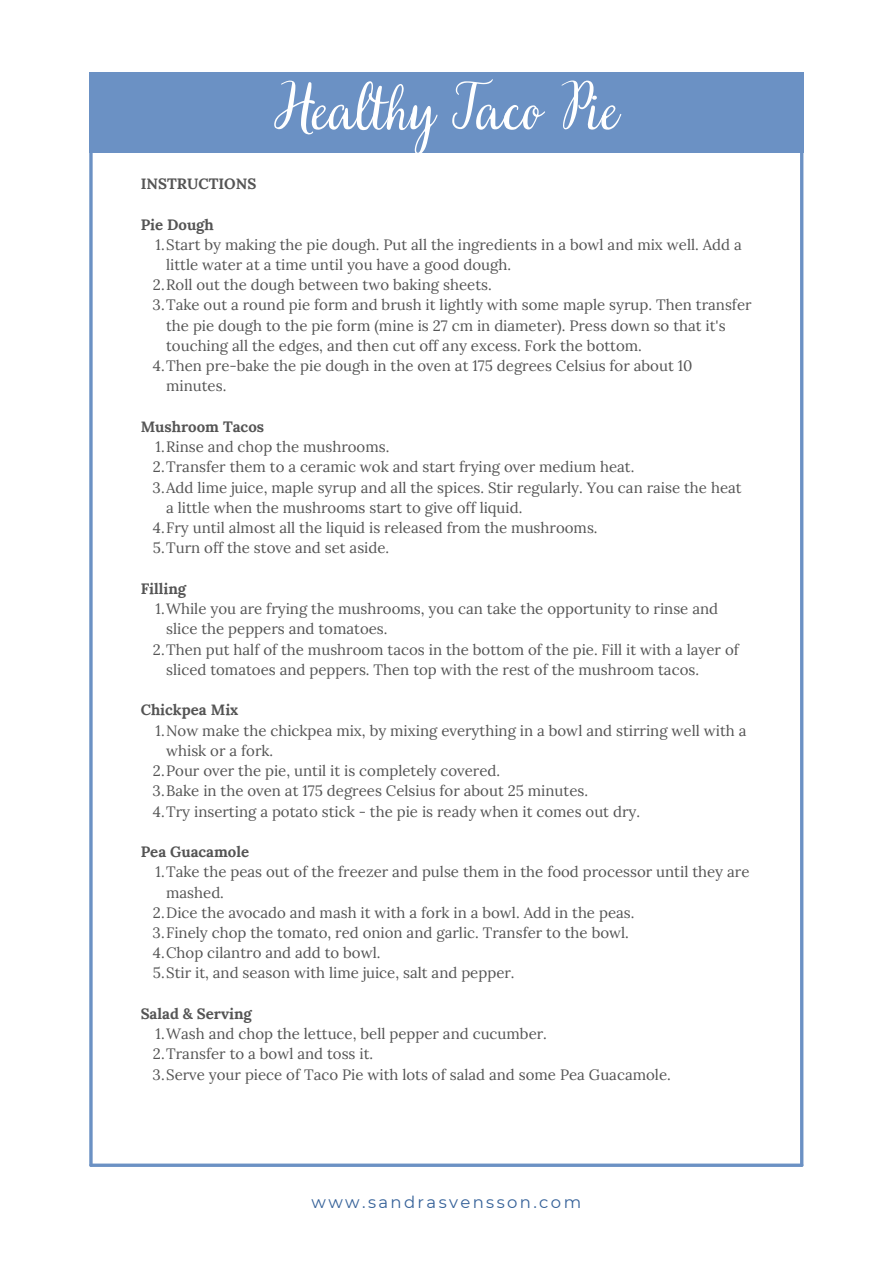
<style>
.page{position:relative;width:893px;height:1264px;background:#fff}
.page>*{position:absolute;margin:0;border:0;box-sizing:border-box;transform-origin:0 0}
.t1{font:60px "Very Berry Pro";color:#fff}
.t2{font:16.5px "Montserrat";letter-spacing:.145em;color:#366299}
.t3{font:15px/20.2px "Lora";color:#545454}
.t4{font:700 15px "Lora";color:#545454}
</style>
<div class="page">
<hr style="left:800px;top:113px;width:3px;height:1052px;background:#6b91c4">
<svg style="left:89px;top:153px;width:4px;height:1012px;background:#81a1cc"></svg>
<hr style="left:91px;top:1163px;width:710px;height:3px;background:#6b91c4">
<div style="left:89px;top:72px;width:714px;height:81px;background:#6b91c4"></div>
<p class="t4" style="left:141px;top:174px;width:117px">INSTRUCTIONS</p>
<p class="t4" style="left:141px;top:214px;width:75px">Pie Dough</p>
<p class="t1" style="left:274px;top:68px;width:346px">Healthy Taco Pie</p>
<p class="t3" style="left:166px;top:234px;width:577px;text-indent:-11px">1.Start by making the pie dough. Put all the ingredients in a bowl and mix well. Add a little water at a time until you have a good dough.</p>
<p class="t3" style="left:153px;top:274px;width:340px">2.Roll out the dough between two baking sheets.</p>
<p class="t3" style="left:166px;top:295px;width:587px;text-indent:-14px">3.Take out a round pie form and brush it lightly with some maple syrup. Then transfer the pie dough to the pie form (mine is 27 cm in diameter). Press down so that it's touching all the edges, and then cut off any excess. Fork the bottom.</p>
<p class="t3" style="left:166px;top:355px;width:528px;text-indent:-13px">4.Then pre-bake the pie dough in the oven at 175 degrees Celsius for about 10 minutes.</p>
<p class="t4" style="left:141px;top:417px;width:125px">Mushroom Tacos</p>
<p class="t3" style="left:155px;top:436px;width:235px">1.Rinse and chop the mushrooms.</p>
<p class="t3" style="left:153px;top:457px;width:483px">2.Transfer them to a ceramic wok and start frying over medium heat.</p>
<p class="t3" style="left:166px;top:477px;width:577px;text-indent:-14px">3.Add lime juice, maple syrup and all the spices. Stir regularly. You can raise the heat a little when the mushrooms start to give off liquid.</p>
<p class="t3" style="left:153px;top:517px;width:446px">4.Fry until almost all the liquid is released from the mushrooms.</p>
<p class="t3" style="left:153px;top:538px;width:238px">5.Turn off the stove and set aside.</p>
<p class="t4" style="left:141px;top:578px;width:47px">Filling</p>
<p class="t3" style="left:166px;top:598px;width:553px;text-indent:-11px">1.While you are frying the mushrooms, you can take the opportunity to rinse and slice the peppers and tomatoes.</p>
<p class="t3" style="left:166px;top:639px;width:574px;text-indent:-13px">2.Then put half of the mushroom tacos in the bottom of the pie. Fill it with a layer of sliced tomatoes and peppers. Then top with the rest of the mushroom tacos.</p>
<p class="t4" style="left:141px;top:700px;width:99px">Chickpea Mix</p>
<p class="t3" style="left:166px;top:720px;width:581px;text-indent:-11px">1.Now make the chickpea mix, by mixing everything in a bowl and stirring well with a whisk or a fork.</p>
<p class="t3" style="left:153px;top:760px;width:349px">2.Pour over the pie, until it is completely covered.</p>
<p class="t3" style="left:153px;top:780px;width:437px">3.Bake in the oven at 175 degrees Celsius for about 25 minutes.</p>
<p class="t3" style="left:153px;top:801px;width:488px">4.Try inserting a potato stick - the pie is ready when it comes out dry.</p>
<p class="t4" style="left:141px;top:842px;width:110px">Pea Guacamole</p>
<p class="t3" style="left:166px;top:861px;width:584px;text-indent:-11px">1.Take the peas out of the freezer and pulse them in the food processor until they are mashed.</p>
<p class="t3" style="left:153px;top:902px;width:483px">2.Dice the avocado and mash it with a fork in a bowl. Add in the peas.</p>
<p class="t3" style="left:153px;top:922px;width:477px">3.Finely chop the tomato, red onion and garlic. Transfer to the bowl.</p>
<p class="t3" style="left:153px;top:942px;width:229px">4.Chop cilantro and add to bowl.</p>
<p class="t3" style="left:153px;top:962px;width:363px">5.Stir it, and season with lime juice, salt and pepper.</p>
<p class="t4" style="left:141px;top:1003px;width:113px">Salad &amp; Serving</p>
<p class="t3" style="left:155px;top:1023px;width:393px">1.Wash and chop the lettuce, bell pepper and cucumber.</p>
<p class="t3" style="left:153px;top:1043px;width:222px">2.Transfer to a bowl and toss it.</p>
<p class="t3" style="left:153px;top:1064px;width:519px">3.Serve your piece of Taco Pie with lots of salad and some Pea Guacamole.</p>
<p class="t2" style="left:311px;top:1191px;width:271px">www.sandrasvensson.com</p>
</div>
